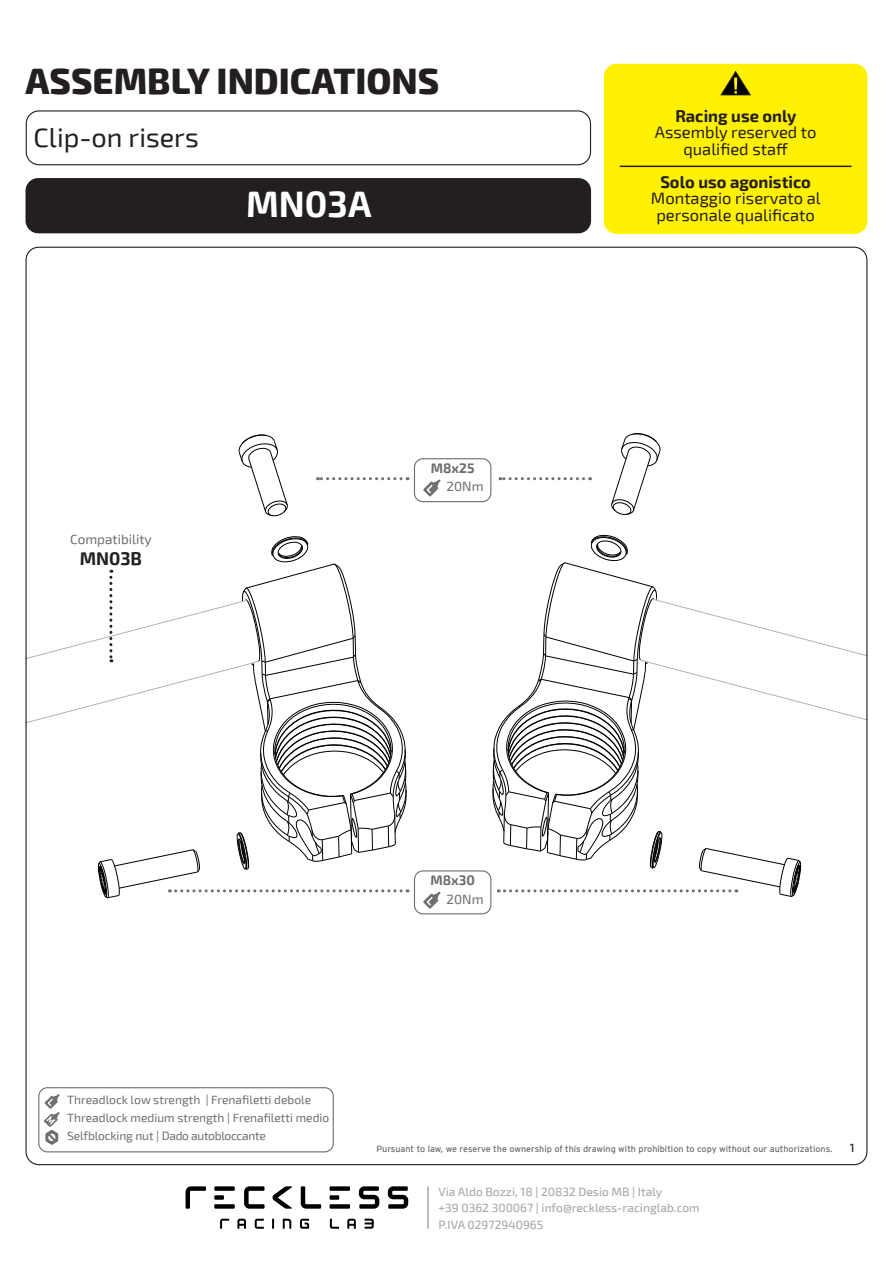
<style>
.page{position:relative;width:893px;height:1263px;background:#fff}
.page>*{position:absolute;margin:0;border:0;box-sizing:border-box;transform-origin:0 0}
.t1{font:800 36px "Exo 2";color:#231f20}
.t2{font:700 36px "Exo 2";color:#fff}
.t3{font:27px "Exo 2";color:#231f20}
.t4{font:700 18px "Exo 2";color:#231f20}
.t5{font:16.5px/16.5px "Exo 2";color:#231f20;text-align:center}
.t6{font:700 16.5px "Exo 2";color:#231f20}
.t7{font:13.5px "Exo 2";color:#6c6d70}
.t8{font:700 13.5px "Exo 2";color:#6c6d70}
.t9{font:12px/18px "Exo 2";color:#6c6d70}
.t10{font:500 12px/16.5px "Exo 2";color:#a8a9ad}
.t11{font:500 12px "Exo 2";color:#231f20}
.t12{font:9px "Interstate";color:#6c6d70}
</style>
<div class="page">
<svg style="left:611px;top:433px;width:50px;height:82px"></svg>
<svg style="left:238px;top:434px;width:50px;height:83px"></svg>
<div style="left:604px;top:64px;width:263px;height:170px;background:#fff101;border-radius:13px"></div>
<div style="left:26px;top:110px;width:565px;height:55px;border:1px solid #231f20;border-radius:13px"></div>
<div style="left:26px;top:178px;width:565px;height:55px;background:#231f20;border-radius:13px"></div>
<svg style="left:720px;top:71px;width:31px;height:24px"></svg>
<hr style="left:620px;top:166px;width:231px;height:1px;background:#231f20">
<div style="left:38px;top:1087px;width:296px;height:65px;border:1px solid #6c6d70;border-radius:9px"></div>
<svg style="left:44px;top:1094px;width:16px;height:51px"></svg>
<svg style="left:186px;top:1186px;width:20px;height:23px"></svg>
<svg style="left:244px;top:1186px;width:21px;height:23px"></svg>
<svg style="left:301px;top:1186px;width:20px;height:23px"></svg>
<svg style="left:359px;top:1186px;width:20px;height:23px"></svg>
<svg style="left:388px;top:1186px;width:20px;height:23px"></svg>
<div style="left:214px;top:1186px;width:21px;height:5px;background:#000"></div>
<div style="left:214px;top:1204px;width:21px;height:5px;background:#000"></div>
<div style="left:214px;top:1195px;width:10px;height:5px;background:#000"></div>
<div style="left:330px;top:1186px;width:20px;height:5px;background:#000"></div>
<div style="left:330px;top:1204px;width:20px;height:5px;background:#000"></div>
<div style="left:330px;top:1195px;width:9px;height:5px;background:#000"></div>
<svg style="left:272px;top:1186px;width:20px;height:23px"></svg>
<svg style="left:220px;top:1219px;width:9px;height:10px"></svg>
<svg style="left:255px;top:1219px;width:9px;height:10px"></svg>
<svg style="left:330px;top:1219px;width:9px;height:10px"></svg>
<svg style="left:365px;top:1218px;width:9px;height:11px"></svg>
<svg style="left:272px;top:1219px;width:2px;height:10px"></svg>
<svg style="left:237px;top:1219px;width:9px;height:10px"></svg>
<svg style="left:347px;top:1219px;width:9px;height:10px"></svg>
<svg style="left:283px;top:1219px;width:8px;height:10px"></svg>
<svg style="left:300px;top:1219px;width:9px;height:10px"></svg>
<hr style="left:427px;top:1187px;width:2px;height:41px;background:#a8a9ad">
<div style="left:414px;top:458px;width:77px;height:44px;border:1px solid #6c6d70;border-radius:9px"></div>
<div style="left:414px;top:870px;width:77px;height:44px;border:1px solid #6c6d70;border-radius:9px"></div>
<svg style="left:500px;top:477px;width:84px;height:3px"></svg>
<svg style="left:317px;top:477px;width:84px;height:3px"></svg>
<svg style="left:492px;top:535px;width:375px;height:362px"></svg>
<svg style="left:26px;top:536px;width:382px;height:363px"></svg>
<svg style="left:423px;top:479px;width:18px;height:18px"></svg>
<svg style="left:423px;top:891px;width:18px;height:18px"></svg>
<h1 class="t1" style="left:26px;top:53px;width:415px">ASSEMBLY INDICATIONS</h1>
<h2 class="t3" style="left:34px;top:119px;width:167px">Clip-on risers</h2>
<h1 class="t2" style="left:246px;top:178px;width:127px">MN03A</h1>
<p class="t7" style="left:70px;top:529px;width:83px">Compatibility</p>
<h3 class="t4" style="left:80px;top:545px;width:64px">MN03B</h3>
<p class="t8" style="left:431px;top:458px;width:45px">M8x25</p>
<p class="t7" style="left:446px;top:477px;width:39px">20Nm</p>
<p class="t8" style="left:430px;top:870px;width:46px">M8x30</p>
<p class="t7" style="left:446px;top:890px;width:39px">20Nm</p>
<h3 class="t6" style="left:675px;top:104px;width:122px">Racing use only</h3>
<h3 class="t5" style="left:655px;top:124px;width:163px">Assembly reserved to qualified staff</h3>
<h3 class="t6" style="left:660px;top:170px;width:152px">Solo uso agonistico</h3>
<h3 class="t5" style="left:651px;top:190px;width:171px">Montaggio riservato al personale qualificato</h3>
<p class="t9" style="left:67px;top:1091px;width:264px">Threadlock low strength | Frenafiletti debole<br>Threadlock medium strength | Frenafiletti medio<br>Selfblocking nut | Dado autobloccante</p>
<p class="t12" style="left:376px;top:1144px;width:457px">Pursuant to law, we reserve the ownership of this drawing with prohibition to copy without our authorizations.</p>
<p class="t11" style="left:850px;top:1140px;width:6px">1</p>
<p class="t10" style="left:439px;top:1183px;width:263px">Via Aldo Bozzi, 18 | 20832 Desio MB | Italy<br>+39 0362 300067 | info@reckless-racinglab.com<br>P.IVA 02972940965</p>
</div>
